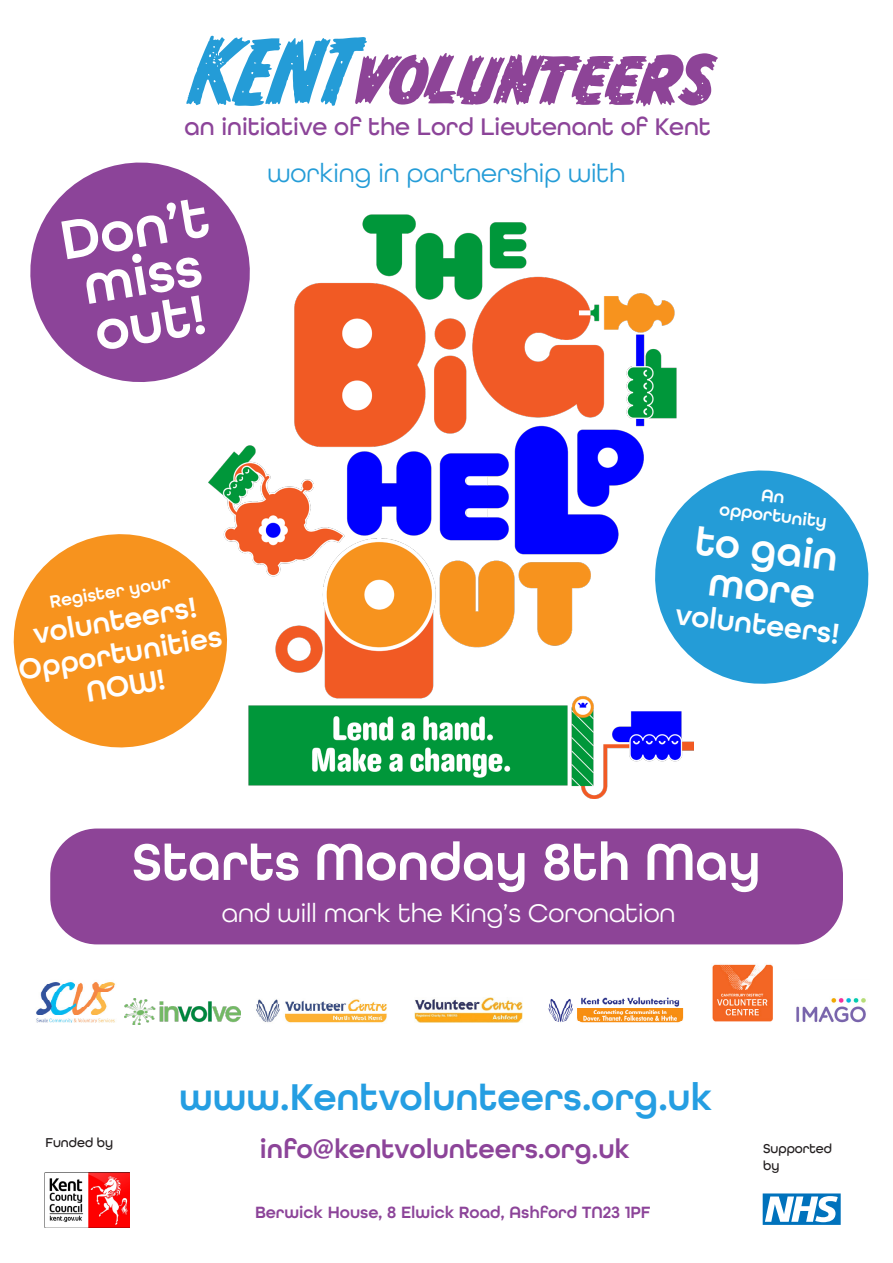
<style>
.page{position:relative;width:893px;height:1263px;background:#fff}
.page>*{position:absolute;margin:0;border:0;box-sizing:border-box;transform-origin:0 0}
.t1{font:81.45px "CC Monster Mash Worn";letter-spacing:-.02em;color:#8d4497}
.t2{font:600 58.2px/47.7px "All Round Gothic";color:#fff}
.t3{font:600 54.45px "All Round Gothic";color:#fff}
.t4{font:600 42.45px/38.8px "All Round Gothic";color:#fff;text-align:center}
.t5{font:600 39.45px "All Round Gothic";color:#259ee2}
.t6{font:600 30.45px/32.8px "All Round Gothic";color:#fff;text-align:center}
.t7{font:600 27.75px "All Round Gothic";color:#8c4499}
.t8{font:27px "All Round Gothic";color:#fff}
.t9{font:27px "All Round Gothic";color:#249cd7}
.t10{font:500 25.35px "All Round Gothic";color:#8c4499}
.t11{font:600 18.45px/19px "All Round Gothic";color:#fff;text-align:center}
.t12{font:600 17.25px "All Round Gothic";color:#8c4499}
.t13{font:500 13.5px/16.2px "All Round Gothic";color:#231f20}
.s1{color:#249cd7}
</style>
<div class="page">
<img style="left:209px;top:214px;width:485px;height:585px">
<div style="left:50px;top:828px;width:793px;height:116px;background:#8d4497;border-radius:47px"></div>
<svg style="left:13px;top:526px;width:222px;height:230px;fill:#f7931e"></svg>
<svg style="left:30px;top:162px;width:232px;height:233px;fill:#8c4499"></svg>
<img style="left:414px;top:997px;width:108px;height:25px">
<img style="left:36px;top:982px;width:89px;height:41px">
<img style="left:712px;top:964px;width:61px;height:58px">
<img style="left:548px;top:997px;width:136px;height:26px">
<img style="left:796px;top:998px;width:70px;height:25px">
<img style="left:125px;top:998px;width:116px;height:27px">
<img style="left:256px;top:999px;width:131px;height:24px">
<img style="left:45px;top:1172px;width:84px;height:55px">
<svg style="left:763px;top:1193px;width:78px;height:32px"></svg>
<svg style="left:649px;top:464px;width:220px;height:226px;fill:#249cd7"></svg>
<p class="t1" style="left:190px;top:27px;width:527px"><span class="s1">KENT</span>volunteers</p>
<p class="t10" style="left:185px;top:112px;width:528px">an initiative of the Lord Lieutenant of Kent</p>
<p class="t2" style="left:57px;top:216px;width:152px;rotate:-9deg">Don’t miss out!</p>
<p class="t9" style="left:267px;top:157px;width:359px">working in partnership with</p>
<p class="t11" style="left:48px;top:593px;width:124px;rotate:-10deg">Register your</p>
<p class="t6" style="left:10px;top:622px;width:207px;rotate:-10deg">volunteers!<br>Opportunities<br>NOW!</p>
<p class="t11" style="left:723px;top:480px;width:110px;rotate:7deg">An opportunity</p>
<p class="t4" style="left:698px;top:520px;width:145px;rotate:7deg">to gain more</p>
<p class="t6" style="left:677px;top:597px;width:167px;rotate:7deg">volunteers!</p>
<p class="t3" style="left:132px;top:829px;width:631px">Starts Monday 8th May</p>
<p class="t8" style="left:222px;top:897px;width:455px">and will mark the King’s Coronation</p>
<p class="t13" style="left:45px;top:1134px;width:69px">Funded by</p>
<p class="t5" style="left:179px;top:1073px;width:535px">www.Kentvolunteers.org.uk</p>
<p class="t7" style="left:260px;top:1132px;width:372px">info@kentvolunteers.org.uk</p>
<p class="t12" style="left:255px;top:1202px;width:397px">Berwick House, 8 Elwick Road, Ashford TN23 1PF</p>
<p class="t13" style="left:763px;top:1141px;width:70px">Supported by</p>
</div>
